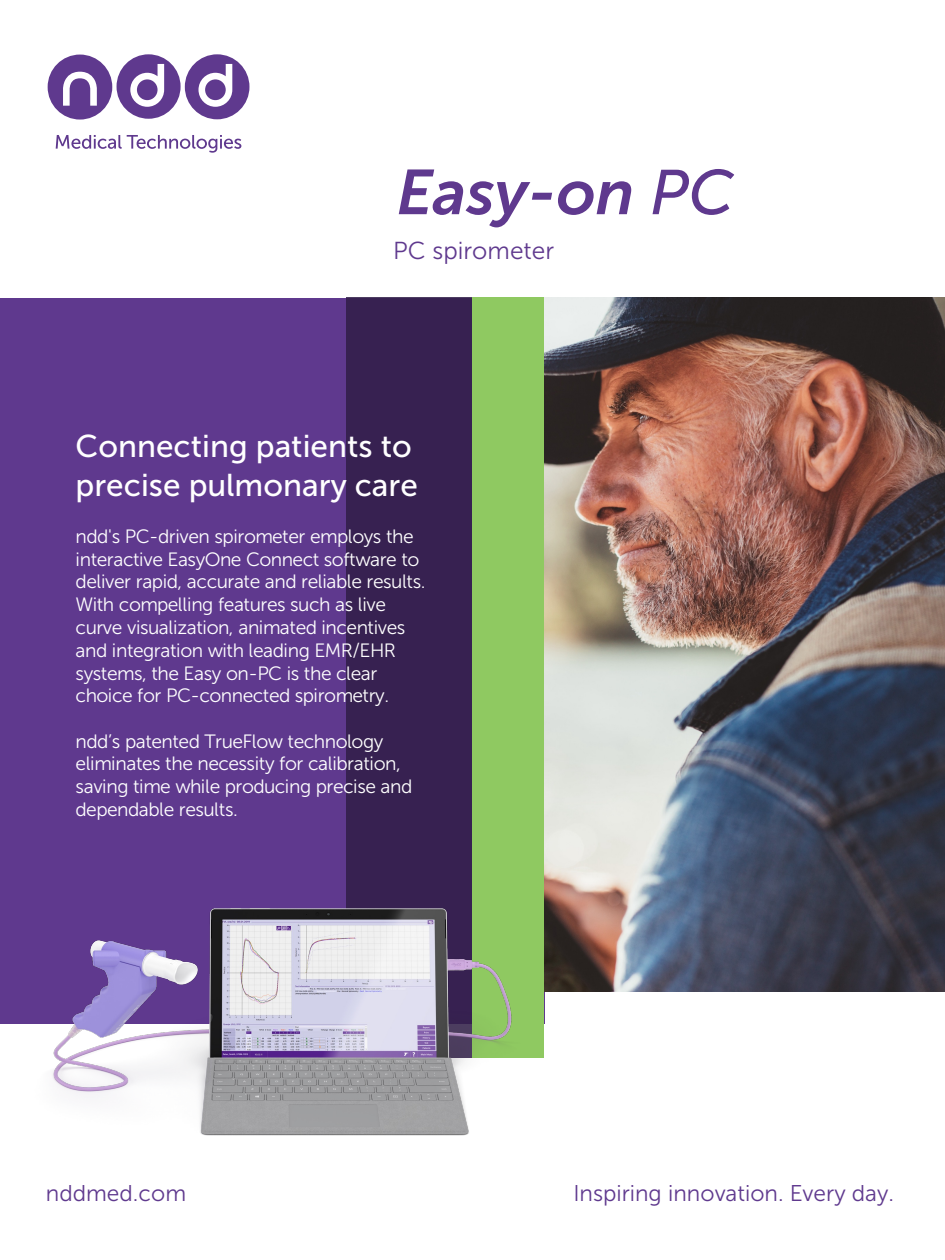
<style>
.page{position:relative;width:945px;height:1260px;background:#fff}
.page>*{position:absolute;margin:0;border:0;box-sizing:border-box;transform-origin:0 0}
.t1{font:italic 63px "Museo Sans 700";color:#5f398e}
.t2{font:31.5px/38.1px "Museo Sans 500";color:#fff}
.t3{font:24.5px "Museo Sans 300";color:#5f398e}
.t4{font:22.75px "Museo Sans 300";color:#5f398e}
.t5{font:19.25px/22.8px "Museo Sans 300";letter-spacing:-.025em;color:#fff}
.s1{font-family:"Museo Sans 500"}
</style>
<div class="page">
<div style="left:0;top:298px;width:544px;height:725px;background:#5f398e"></div>
<img style="left:544px;top:298px;width:401px;height:694px">
<div style="left:346px;top:298px;width:126px;height:760px;background:#372151"></div>
<svg style="left:56px;top:135px;width:185px;height:18px"></svg>
<div style="left:48px;top:55px;width:64px;height:65px;background:#5f398e;border-radius:50%"></div>
<svg style="left:63px;top:72px;width:34px;height:34px"></svg>
<div style="left:185px;top:54px;width:64px;height:65px;background:#5f398e;border-radius:50%"></div>
<svg style="left:199px;top:64px;width:33px;height:43px"></svg>
<div style="left:205px;top:79px;width:21px;height:21px;background:#5f398e;border-radius:50%"></div>
<div style="left:117px;top:54px;width:64px;height:65px;background:#5f398e;border-radius:50%"></div>
<svg style="left:130px;top:64px;width:34px;height:43px"></svg>
<div style="left:137px;top:79px;width:21px;height:21px;background:#5f398e;border-radius:50%"></div>
<div style="left:472px;top:298px;width:72px;height:760px;background:#8fc961"></div>
<img style="left:32px;top:909px;width:480px;height:227px">
<h1 class="t1" style="left:397px;top:157px;width:339px">Easy-on <span class="s1">PC</span></h1>
<p class="t3" style="left:393px;top:237px;width:162px">PC spirometer</p>
<h2 class="t2" style="left:76px;top:428px;width:344px">Connecting patients to precise pulmonary care</h2>
<p class="t5" style="left:76px;top:525px;width:351px">ndd's PC-driven spirometer employs the interactive EasyOne Connect software to deliver rapid, accurate and reliable results.<br>With compelling features such as live curve visualization, animated incentives and integration with leading EMR/EHR systems, the Easy on-PC is the clear choice for PC-connected spirometry.</p>
<p class="t5" style="left:76px;top:730px;width:338px">ndd’s patented TrueFlow technology eliminates the necessity for calibration, saving time while producing precise and dependable results.</p>
<p class="t4" style="left:46px;top:1181px;width:142px">nddmed.com</p>
<p class="t4" style="left:573px;top:1181px;width:322px">Inspiring innovation. Every day.</p>
</div>
